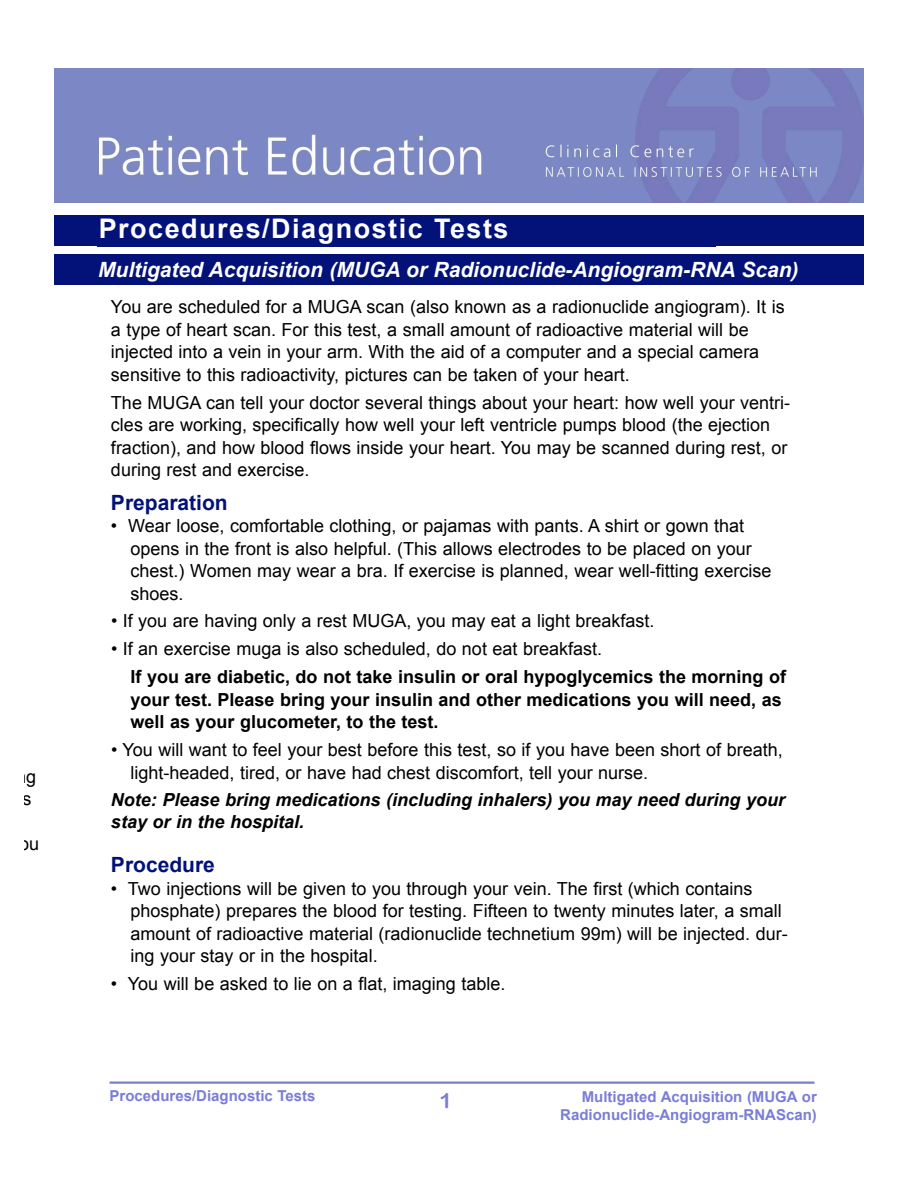
<style>
.page{position:relative;width:918px;height:1188px;background:#fff}
.page>*{position:absolute;margin:0;border:0;box-sizing:border-box;transform-origin:0 0}
.t1{font:700 27px "Arial";letter-spacing:.055em;color:#fff}
.t2{font:italic 700 21px "Arial";color:#fff}
.t3{font:700 21px "Arial";color:#021279}
.t4{font:21px "Arial Rounded MT Bold";color:#7a7dd6}
.t5{font:18px/22.5px "Arial";color:#000}
.t6{font:700 18px/22.5px "Arial";color:#000}
.t7{font:italic 700 18px/21.6px "Arial";color:#000}
.t8{font:700 15px/18px "Arial";color:#7a7dd6;text-align:right}
</style>
<div class="page">
<hr style="left:109px;top:1081px;width:705px;height:3px;background:#7a7dd6">
<img style="left:54px;top:69px;width:810px;height:133px">
<div style="left:54px;top:215px;width:810px;height:31px;background:#021279"></div>
<div style="left:54px;top:254px;width:810px;height:31px;background:#021279"></div>
<p class="t5" style="left:10px;top:833px;width:31px">you</p>
<p class="t1" style="left:99px;top:214px;width:411px">Procedures/Diagnostic Tests</p>
<p class="t2" style="left:98px;top:258px;width:702px">Multigated Acquisition (MUGA or Radionuclide-Angiogram-RNA Scan)</p>
<p class="t5" style="left:111px;top:296px;width:675px">You are scheduled for a MUGA scan (also known as a radionuclide angiogram). It is a type of heart scan. For this test, a small amount of radioactive material will be injected into a vein in your arm. With the aid of a computer and a special camera sensitive to this radioactivity, pictures can be taken of your heart.</p>
<p class="t5" style="left:111px;top:391px;width:681px">The MUGA can tell your doctor several things about your heart: how well your ventri&shy;cles are working, specifically how well your left ventricle pumps blood (the ejection fraction), and how blood flows inside your heart. You may be scanned during rest, or during rest and exercise.</p>
<h3 class="t3" style="left:111px;top:491px;width:118px">Preparation</h3>
<p class="t5" style="left:131px;top:515px;width:642px;text-indent:-20px">• Wear loose, comfortable clothing, or pajamas with pants. A shirt or gown that opens in the front is also helpful. (This allows electrodes to be placed on your chest.) Women may wear a bra. If exercise is planned, wear well-fitting exercise shoes.</p>
<p class="t5" style="left:111px;top:610px;width:545px">• If you are having only a rest MUGA, you may eat a light breakfast.</p>
<p class="t5" style="left:111px;top:638px;width:493px">• If an exercise muga is also scheduled, do not eat breakfast.</p>
<p class="t6" style="left:131px;top:666px;width:657px">If you are diabetic, do not take insulin or oral hypoglycemics the morning of your test. Please bring your insulin and other medications you will need, as well as your glucometer, to the test.</p>
<p class="t5" style="left:131px;top:739px;width:654px;text-indent:-20px">• You will want to feel your best before this test, so if you have been short of breath, light-headed, tired, or have had chest discomfort, tell your nurse.</p>
<p class="t7" style="left:111px;top:789px;width:676px">Note: Please bring medications (including inhalers) you may need during your stay or in the hospital.</p>
<h3 class="t3" style="left:111px;top:853px;width:105px">Procedure</h3>
<p class="t5" style="left:131px;top:877px;width:659px;text-indent:-20px">• Two injections will be given to you through your vein. The first (which contains phosphate) prepares the blood for testing. Fifteen to twenty minutes later, a small amount of radioactive material (radionuclide technetium 99m) will be injected. dur&shy;ing your stay or in the hospital.</p>
<p class="t5" style="left:111px;top:972px;width:396px">• You will be asked to lie on a flat, imaging table.</p>
<p class="t8" style="left:110px;top:1087px;width:208px">Procedures/Diagnostic Tests</p>
<p class="t4" style="left:439px;top:1088px;width:14px">1</p>
<p class="t8" style="left:560px;top:1088px;width:258px">Multigated Acquisition (MUGA or<br>Radionuclide-Angiogram-RNAScan)</p>
</div>
